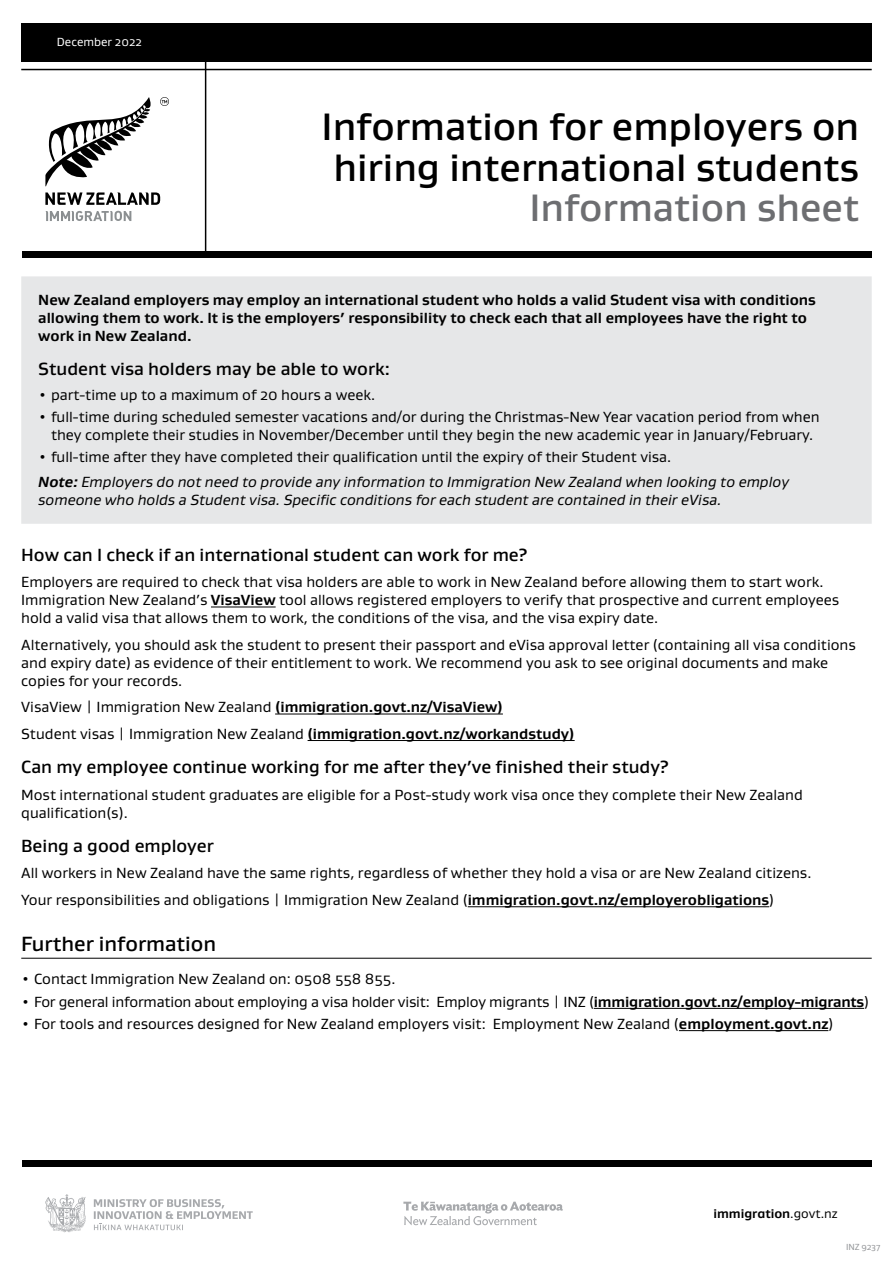
<style>
.page{position:relative;width:893px;height:1263px;background:#fff}
.page>*{position:absolute;margin:0;border:0;box-sizing:border-box;transform-origin:0 0}
.Guide_title_black{font:500 39px/40.5px "Gustan";color:#000;text-align:right}
.Guide_subhead_1{font:500 21px "Gustan";color:#000}
.Guide_subhead_2{font:500 18px "Gustan";color:#000}
.Guide_body_text{font:15px/18px "Gustan";color:#000}
.Guide_body_text-2{font:700 15px/18px "Gustan";color:#000}
.Guide_body_text-3{font:italic 15px/18px "Gustan";color:#000}
.t1{font:700 12.9px "Gustan";color:#000}
.t2{font:12px "Gustan";color:#fff}
.Form_date__and_secti{font:9px "Gustan";letter-spacing:-.02em;color:#939598}
.s1{color:#6d6e71}
.s2{font-weight:700}
.s3{font-weight:400}
</style>
<div class="page">
<div style="left:21px;top:23px;width:851px;height:39px;background:#000"></div>
<hr style="left:21px;top:69px;width:851px;height:1px;background:#000">
<svg style="left:45px;top:97px;width:106px;height:89px"></svg>
<svg style="left:160px;top:97px;width:9px;height:9px"></svg>
<svg style="left:45px;top:192px;width:115px;height:13px"></svg>
<svg style="left:45px;top:211px;width:86px;height:10px"></svg>
<div style="left:22px;top:252px;width:850px;height:6px;background:#000"></div>
<hr style="left:205px;top:32px;width:1px;height:221px;background:#000">
<div style="left:22px;top:1160px;width:850px;height:6px;background:#000"></div>
<svg style="left:45px;top:1194px;width:41px;height:38px"></svg>
<svg style="left:94px;top:1199px;width:159px;height:31px"></svg>
<svg style="left:403px;top:1201px;width:160px;height:24px"></svg>
<div style="left:21px;top:276px;width:851px;height:248px;background:#e6e7e8"></div>
<hr style="left:211px;top:607px;width:65px;height:1px;background:#000">
<hr style="left:275px;top:714px;width:228px;height:1px;background:#000">
<hr style="left:308px;top:740px;width:267px;height:1px;background:#000">
<hr style="left:468px;top:906px;width:301px;height:1px;background:#000">
<hr style="left:21px;top:958px;width:851px;height:1px;background:#000">
<hr style="left:594px;top:1008px;width:270px;height:1px;background:#000">
<hr style="left:679px;top:1030px;width:149px;height:1px;background:#000">
<p class="t2" style="left:57px;top:34px;width:86px">December 2022</p>
<p class="Guide_title_black" style="left:322px;top:105px;width:539px">Information for employers on hiring international students<br><span class="s1">Information sheet</span></p>
<p class="Guide_body_text-2" style="left:38px;top:291px;width:779px">New Zealand employers may employ an international student who holds a valid Student visa with conditions allowing them to work. It is the employers’ responsibility to check each that all employees have the right to work in New Zealand.</p>
<p class="Guide_subhead_2" style="left:38px;top:357px;width:353px">Student visa holders may be able to work:</p>
<p class="Guide_body_text" style="left:38px;top:385px;width:339px">• part-time up to a maximum of 20 hours a week.</p>
<p class="Guide_body_text" style="left:38px;top:407px;width:783px;text-align:center">• full-time during scheduled semester vacations and/or during the Christmas-New Year vacation period from when they complete their studies in November/December until they begin the new academic year in January/February.</p>
<p class="Guide_body_text" style="left:38px;top:448px;width:635px">• full-time after they have completed their qualification until the expiry of their Student visa.</p>
<p class="Guide_body_text-3" style="left:38px;top:472px;width:752px"><span class="s2">Note:</span> Employers do not need to provide any information to Immigration New Zealand when looking to employ someone who holds a Student visa. Specific conditions for each student are contained in their eVisa.</p>
<p class="Guide_subhead_2" style="left:21px;top:543px;width:508px">How can I check if an international student can work for me?</p>
<p class="Guide_body_text" style="left:21px;top:573px;width:820px">Employers are required to check that visa holders are able to work in New Zealand before allowing them to start work.<br>Immigration New Zealand’s <span class="s2">VisaView</span> tool allows registered employers to verify that prospective and current employees hold a valid visa that allows them to work, the conditions of the visa, and the visa expiry date.</p>
<p class="Guide_body_text" style="left:21px;top:635px;width:836px">Alternatively, you should ask the student to present their passport and eVisa approval letter (containing all visa conditions and expiry date) as evidence of their entitlement to work. We recommend you ask to see original documents and make copies for your records.</p>
<p class="Guide_body_text" style="left:21px;top:698px;width:483px">VisaView | Immigration New Zealand <span class="s2">(immigration.govt.nz/VisaView)</span></p>
<p class="Guide_body_text" style="left:21px;top:724px;width:555px">Student visas | Immigration New Zealand <span class="s2">(immigration.govt.nz/workandstudy)</span></p>
<p class="Guide_subhead_2" style="left:21px;top:755px;width:649px">Can my employee continue working for me after they’ve finished their study?</p>
<p class="Guide_body_text" style="left:21px;top:785px;width:783px">Most international student graduates are eligible for a Post-study work visa once they complete their New Zealand qualification(s).</p>
<p class="Guide_subhead_2" style="left:21px;top:834px;width:194px">Being a good employer</p>
<p class="Guide_body_text" style="left:21px;top:864px;width:792px">All workers in New Zealand have the same rights, regardless of whether they hold a visa or are New Zealand citizens.</p>
<p class="Guide_body_text" style="left:21px;top:890px;width:754px">Your responsibilities and obligations | Immigration New Zealand (<span class="s2">immigration.govt.nz/employerobligations</span>)</p>
<p class="Guide_subhead_1" style="left:21px;top:930px;width:196px">Further information</p>
<p class="Guide_body_text" style="left:21px;top:970px;width:376px">• Contact Immigration New Zealand on: 0508 558 855.</p>
<p class="Guide_body_text" style="left:21px;top:992px;width:849px">• For general information about employing a visa holder visit: Employ migrants | INZ (<span class="s2">immigration.govt.nz/employ-migrants</span>)</p>
<p class="Guide_body_text" style="left:21px;top:1014px;width:814px">• For tools and resources designed for New Zealand employers visit: Employment New Zealand (<span class="s2">employment.govt.nz</span>)</p>
<p class="t1" style="left:713px;top:1205px;width:126px">immigration<span class="s3">.govt.nz</span></p>
<p class="Form_date__and_secti" style="left:846px;top:1241px;width:35px">INZ 9237</p>
</div>
